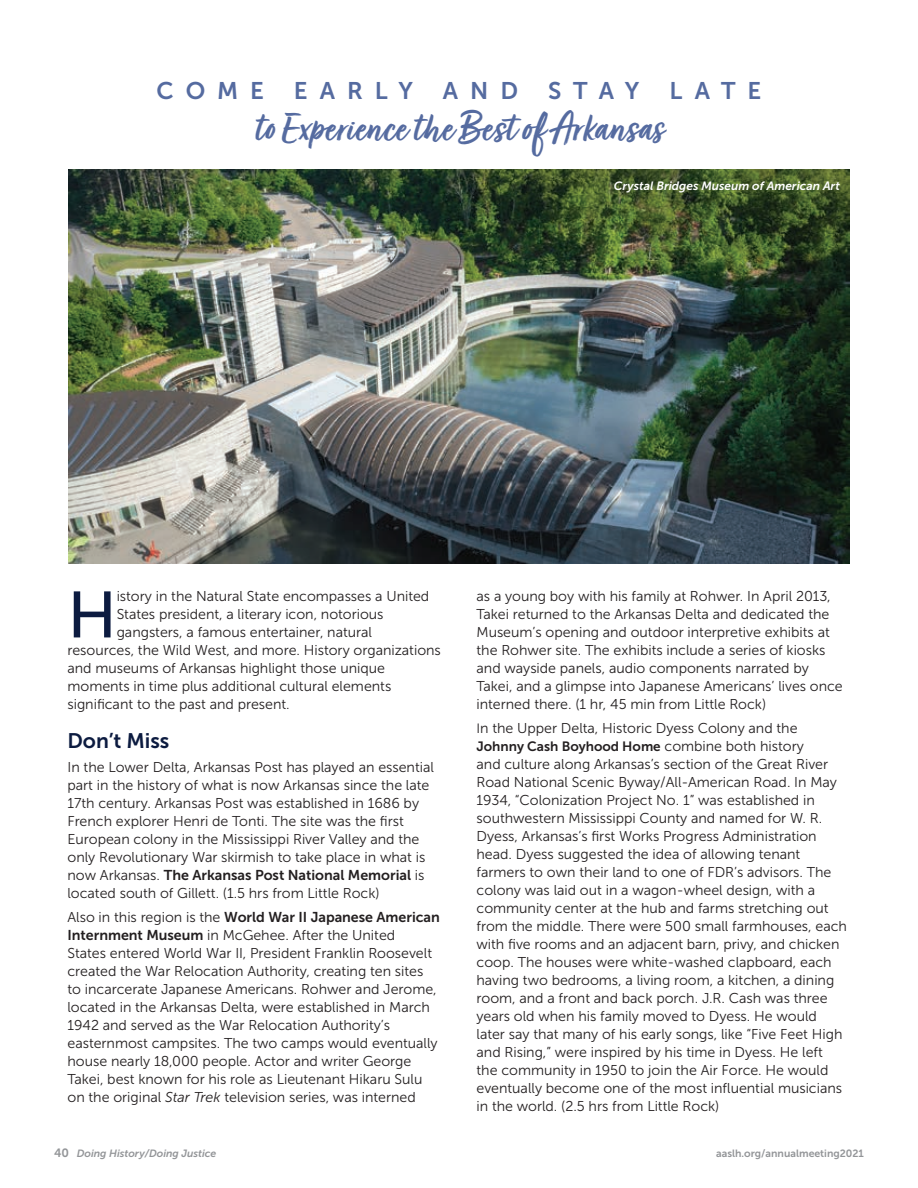
<style>
.page{position:relative;width:918px;height:1188px;background:#fff}
.page>*{position:absolute;margin:0;border:0;box-sizing:border-box;transform-origin:0 0}
.Body_9_5_12_LittleRo{font:65.25px "Museo Sans 500";color:#0c1b40}
.Session_Headers_Turb{font:45px "Turbinado Bold Pro";color:#556ba0}
.HEAD_1_Top_Centered{font:24px "Museo Sans 700";letter-spacing:.5em;color:#556ba0}
.Sub-MuseoSans700_12{font:21px "Museo Sans 700";letter-spacing:-.005em;color:#0c1b40}
.Body_9_5_12_LittleRo-2{font:14.25px/18px "Museo Sans 300";color:#231f20}
.Body_9_5_12_LittleRo-3{font:13.5px "Museo Sans 700";color:#231f20}
.Caption_-AdKit{font:italic 12px "Museo Sans 700";color:#fff}
.t1{font:italic 10.5px "Museo Sans 700";color:#939598}
.t2{font:10.5px "Museo Sans 700";color:#939598}
.s1{font-family:"Museo Sans 700"}
.s2{font-style:italic}
.s3{font-size:13.5px}
.s4{font-family:"Museo Sans 300";font-size:14.25px}
.s5{font-style:normal;font-size:12px}
</style>
<div class="page">
<img style="left:68px;top:170px;width:782px;height:394px">
<p class="HEAD_1_Top_Centered" style="left:157px;top:77px;width:606px">COME EARLY AND STAY LATE</p>
<p class="Session_Headers_Turb" style="left:255px;top:104px;width:413px">to Experience the Best of Arkansas</p>
<p class="Caption_-AdKit" style="left:614px;top:179px;width:227px">Crystal Bridges Museum of American Art</p>
<p class="Body_9_5_12_LittleRo" style="left:68px;top:579px;width:51px">H</p>
<p class="Body_9_5_12_LittleRo-2" style="left:117px;top:588px;width:314px">istory in the Natural State encompasses a United</p>
<p class="Body_9_5_12_LittleRo-2" style="left:117px;top:606px;width:268px">States president, a literary icon, notorious</p>
<p class="Body_9_5_12_LittleRo-2" style="left:117px;top:624px;width:257px">gangsters, a famous entertainer, natural</p>
<p class="Body_9_5_12_LittleRo-2" style="left:68px;top:642px;width:375px">resources, the Wild West, and more. History organizations</p>
<p class="Body_9_5_12_LittleRo-2" style="left:68px;top:660px;width:319px">and museums of Arkansas highlight those unique</p>
<p class="Body_9_5_12_LittleRo-2" style="left:68px;top:678px;width:325px">moments in time plus additional cultural elements</p>
<p class="Body_9_5_12_LittleRo-2" style="left:68px;top:696px;width:224px">significant to the past and present.</p>
<p class="Sub-MuseoSans700_12" style="left:68px;top:730px;width:103px">Don’t Miss</p>
<p class="Body_9_5_12_LittleRo-2" style="left:68px;top:759px;width:368px">In the Lower Delta, Arkansas Post has played an essential part in the history of what is now Arkansas since the late 17th century. Arkansas Post was established in 1686 by French explorer Henri de Tonti. The site was the first European colony in the Mississippi River Valley and the only Revolutionary War skirmish to take place in what is now Arkansas. <span class="s1">The Arkansas Post National Memorial</span> is located south of Gillett. (1.5 hrs from Little Rock)</p>
<p class="Body_9_5_12_LittleRo-2" style="left:68px;top:909px;width:374px">Also in this region is the <span class="s1">World War II Japanese American Internment Museum</span> in McGehee. After the United<br>States entered World War II, President Franklin Roosevelt created the War Relocation Authority, creating ten sites to incarcerate Japanese Americans. Rohwer and Jerome, located in the Arkansas Delta, were established in March 1942 and served as the War Relocation Authority’s easternmost campsites. The two camps would eventually house nearly 18,000 people. Actor and writer George Takei, best known for his role as Lieutenant Hikaru Sulu on the original <span class="s2">Star Trek</span> television series, was interned</p>
<p class="Body_9_5_12_LittleRo-2" style="left:477px;top:588px;width:368px">as a young boy with his family at Rohwer. In April 2013, Takei returned to the Arkansas Delta and dedicated the Museum’s opening and outdoor interpretive exhibits at the Rohwer site. The exhibits include a series of kiosks and wayside panels, audio components narrated by Takei, and a glimpse into Japanese Americans’ lives once interned there. (1 hr, 45 min from Little Rock)</p>
<p class="Body_9_5_12_LittleRo-2" style="left:477px;top:720px;width:323px"><span class="s3">I</span>n the Upper Delta, Historic Dyess Colony and the</p>
<p class="Body_9_5_12_LittleRo-3" style="left:477px;top:739px;width:329px">Johnny Cash Boyhood Home <span class="s4">combine both history</span></p>
<p class="Body_9_5_12_LittleRo-2" style="left:477px;top:756px;width:372px">and culture along Arkansas’s section of the Great River Road National Scenic Byway/All-American Road. In May 1934, “Colonization Project No. 1” was established in southwestern Mississippi County and named for W. R.<br>Dyess, Arkansas’s first Works Progress Administration head. Dyess suggested the idea of allowing tenant farmers to own their land to one of FDR’s advisors. The colony was laid out in a wagon-wheel design, with a community center at the hub and farms stretching out from the middle. There were 500 small farmhouses, each with five rooms and an adjacent barn, privy, and chicken coop. The houses were white-washed clapboard, each having two bedrooms, a living room, a kitchen, a dining room, and a front and back porch. J.R. Cash was three years old when his family moved to Dyess. He would later say that many of his early songs, like “Five Feet High and Rising,” were inspired by his time in Dyess. He left the community in 1950 to join the Air Force. He would eventually become one of the most influential musicians in the world. (2.5 hrs from Little Rock)</p>
<p class="t1" style="left:54px;top:1147px;width:164px"><span class="s5">40</span> Doing History/Doing Justice</p>
<p class="t2" style="left:716px;top:1147px;width:149px">aaslh.org/annualmeeting2021</p>
</div>
